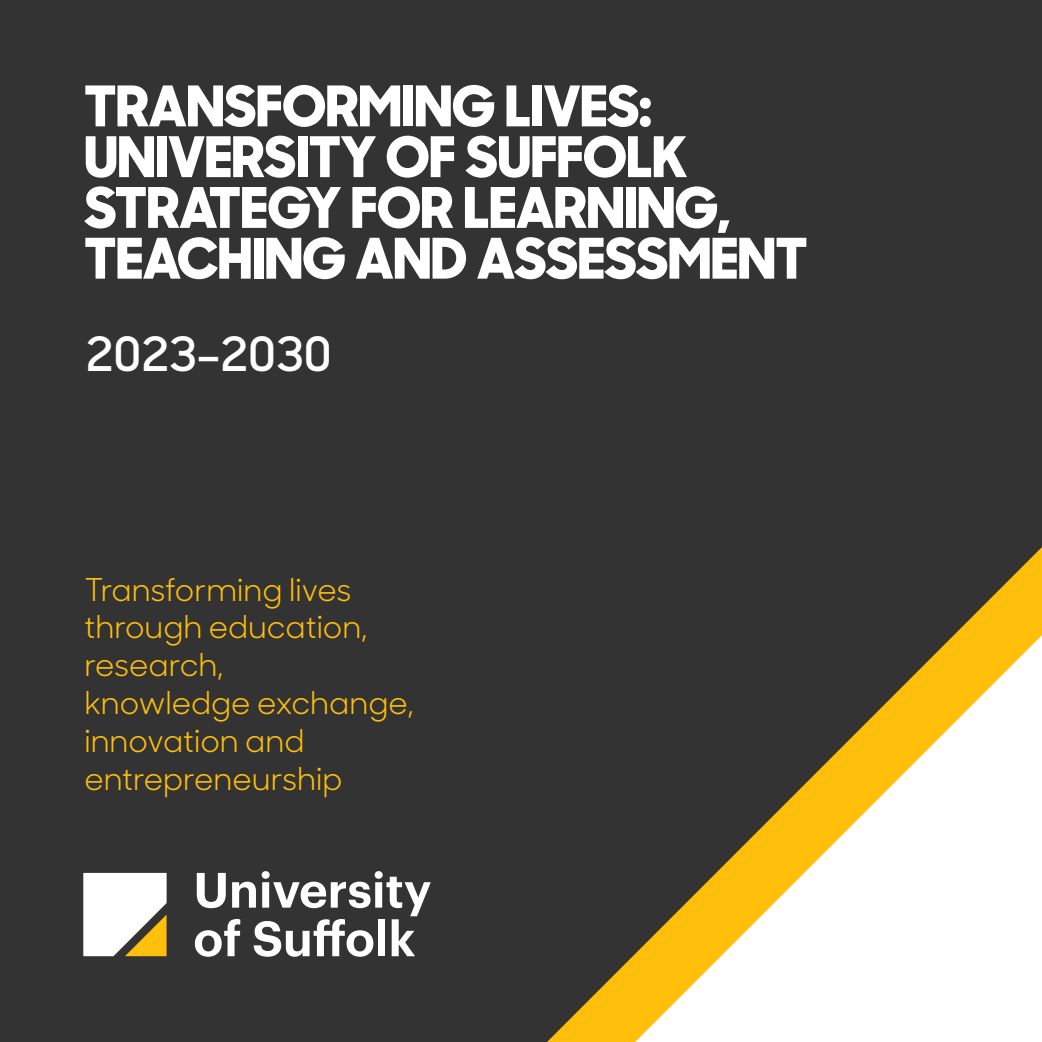
<style>
.page{position:relative;width:1042px;height:1042px;background:#333}
.page>*{position:absolute;margin:0;border:0;box-sizing:border-box;transform-origin:0 0}
.t1{font:800 56px/50.8px "Sharp Sans No 1";color:#fff}
.Subtitle{font:600 47.25px "Sharp Sans No 1";color:#fff}
.Subtitle-2{font:31.5px/37.8px "Sharp Sans No 1";color:#ffbf0b}
</style>
<div class="page">
<svg style="left:83px;top:873px;width:84px;height:83px;background:#ede5cf"></svg>
<svg style="left:195px;top:871px;width:236px;height:86px"></svg>
<svg style="left:547px;top:547px;width:495px;height:495px"></svg>
<h1 class="t1" style="left:84px;top:78px;width:724px">TRANSFORMING LIVES:<br>UNIVERSITY OF SUFFOLK<br>STRATEGY FOR LEARNING,<br>TEACHING AND ASSESSMENT</h1>
<p class="Subtitle" style="left:86px;top:317px;width:247px">2023–2030</p>
<p class="Subtitle-2" style="left:84px;top:568px;width:331px">Transforming lives through education, research,<br>knowledge exchange, innovation and entrepreneurship</p>
</div>
